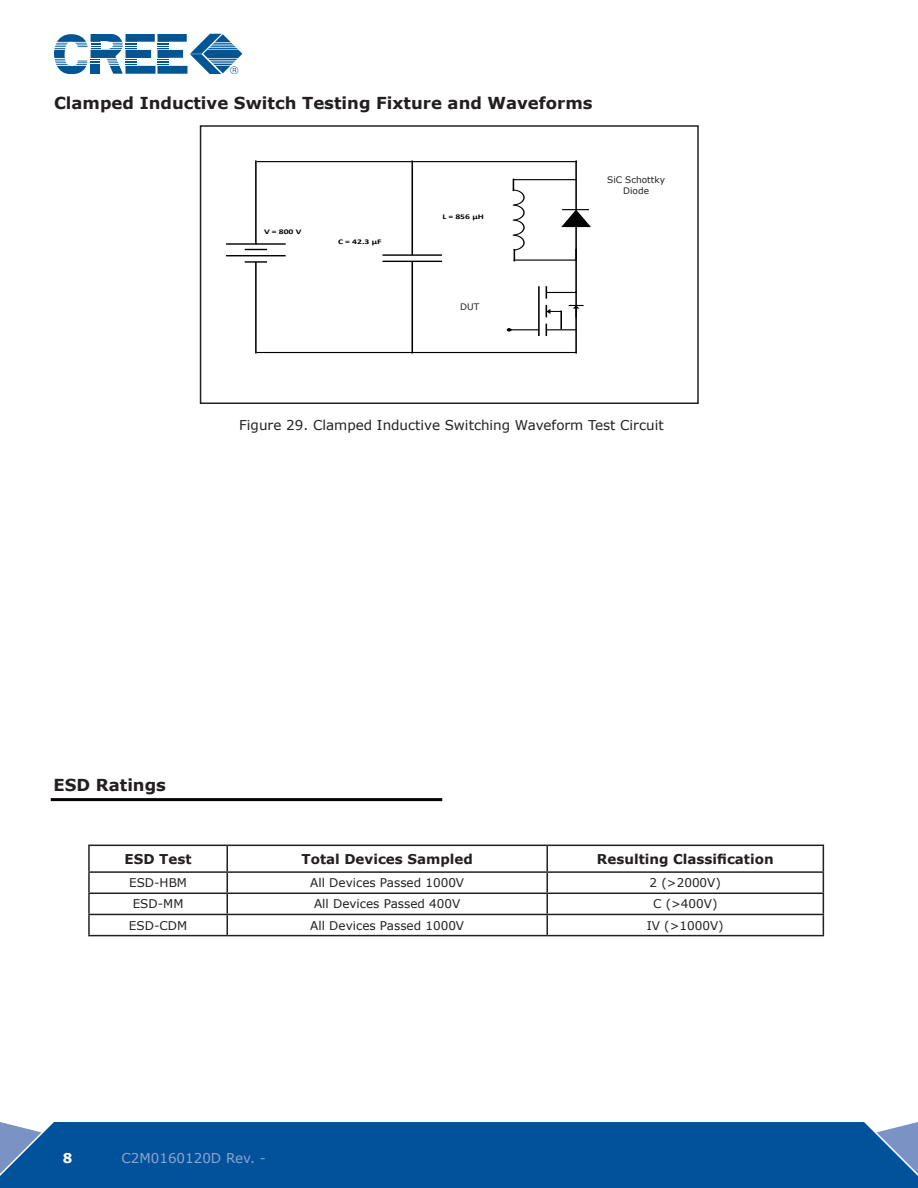
<style>
.page{position:relative;width:918px;height:1188px;background:#fff}
.page>*{position:absolute;margin:0;border:0;box-sizing:border-box;transform-origin:0 0}
.t1{font:700 16.5px "Verdana";color:#231f20}
.t2{font:13.5px "Verdana";color:#231f20}
.t3{font:700 13.5px "Verdana";color:#231f20}
.t4{font:13.5px "Verdana";color:#90a3ce}
.t5{font:700 13.5px "Verdana";color:#fff}
.t6{font:12px "Verdana";color:#231f20}
.t7{font:9px "Verdana";color:#231f20}
.t8{font:700 7.2px "Calibri";color:#000;scale:1.35 1}
</style>
<div class="page">
<div style="left:0;top:1122px;width:918px;height:66px;background:#01529a"></div>
<svg style="left:54px;top:34px;width:188px;height:40px"></svg>
<svg style="left:199px;top:125px;width:500px;height:279px"></svg>
<div style="left:416px;top:286px;width:108px;height:41px;background:#fff"></div>
<div style="left:582px;top:164px;width:108px;height:41px;background:#fff"></div>
<hr style="left:88px;top:845px;width:139px;height:1px;background:#231f20">
<hr style="left:226px;top:846px;width:2px;height:25px;background:#231f20">
<hr style="left:547px;top:845px;width:277px;height:1px;background:#231f20">
<hr style="left:546px;top:846px;width:2px;height:25px;background:#231f20">
<hr style="left:88px;top:871px;width:139px;height:2px;background:#231f20">
<hr style="left:226px;top:873px;width:2px;height:20px;background:#231f20">
<hr style="left:547px;top:871px;width:277px;height:2px;background:#231f20">
<hr style="left:546px;top:873px;width:2px;height:20px;background:#231f20">
<hr style="left:226px;top:894px;width:2px;height:20px;background:#231f20">
<hr style="left:546px;top:894px;width:2px;height:20px;background:#231f20">
<hr style="left:226px;top:915px;width:2px;height:20px;background:#231f20">
<hr style="left:546px;top:915px;width:2px;height:20px;background:#231f20">
<svg style="left:823px;top:846px;width:1px;height:89px"></svg>
<hr style="left:88px;top:846px;width:2px;height:25px;background:#231f20">
<hr style="left:88px;top:873px;width:2px;height:20px;background:#231f20">
<hr style="left:88px;top:893px;width:139px;height:1px;background:#231f20">
<hr style="left:88px;top:894px;width:2px;height:20px;background:#231f20">
<hr style="left:547px;top:893px;width:277px;height:1px;background:#231f20">
<hr style="left:88px;top:914px;width:139px;height:1px;background:#231f20">
<hr style="left:88px;top:915px;width:2px;height:20px;background:#231f20">
<hr style="left:547px;top:914px;width:277px;height:1px;background:#231f20">
<hr style="left:88px;top:935px;width:139px;height:1px;background:#231f20">
<hr style="left:547px;top:935px;width:277px;height:1px;background:#231f20">
<hr style="left:227px;top:845px;width:320px;height:1px;background:#231f20">
<hr style="left:227px;top:871px;width:320px;height:2px;background:#231f20">
<hr style="left:227px;top:893px;width:320px;height:1px;background:#231f20">
<hr style="left:227px;top:914px;width:320px;height:1px;background:#231f20">
<hr style="left:227px;top:935px;width:320px;height:1px;background:#231f20">
<hr style="left:51px;top:798px;width:391px;height:3px;background:#040503">
<p class="t1" style="left:54px;top:93px;width:540px">Clamped Inductive Switch Testing Fixture and Waveforms</p>
<p class="t8" style="left:264px;top:227px;width:29px">V = 800 V</p>
<p class="t8" style="left:338px;top:237px;width:34px">C = 42.3 µF</p>
<p class="t8" style="left:442px;top:212px;width:32px">L = 856 µH</p>
<p class="t7" style="left:460px;top:301px;width:21px">DUT</p>
<p class="t7" style="left:607px;top:174px;width:59px">SiC Schottky</p>
<p class="t7" style="left:623px;top:185px;width:27px">Diode</p>
<p class="t8" style="left:588px;top:177px;width:36px">C4D10120D</p>
<p class="t2" style="left:239px;top:417px;width:426px">Figure 29. Clamped Inductive Switching Waveform Test Circuit</p>
<p class="t1" style="left:54px;top:775px;width:114px">ESD Ratings</p>
<p class="t3" style="left:125px;top:850px;width:68px">ESD Test</p>
<p class="t3" style="left:302px;top:850px;width:173px">Total Devices Sampled</p>
<p class="t3" style="left:597px;top:850px;width:178px">Resulting Classification</p>
<p class="t6" style="left:129px;top:875px;width:59px">ESD-HBM</p>
<p class="t6" style="left:310px;top:875px;width:155px">All Devices Passed 1000V</p>
<p class="t6" style="left:650px;top:875px;width:73px">2 (&gt;2000V)</p>
<p class="t6" style="left:133px;top:896px;width:52px">ESD-MM</p>
<p class="t6" style="left:314px;top:896px;width:148px">All Devices Passed 400V</p>
<p class="t6" style="left:653px;top:896px;width:66px">C (&gt;400V)</p>
<p class="t6" style="left:129px;top:918px;width:60px">ESD-CDM</p>
<p class="t6" style="left:310px;top:918px;width:155px">All Devices Passed 1000V</p>
<p class="t6" style="left:647px;top:918px;width:78px">IV (&gt;1000V)</p>
<p class="t5" style="left:63px;top:1149px;width:11px">8</p>
<p class="t4" style="left:122px;top:1149px;width:146px">C2M0160120D Rev. -</p>
</div>
